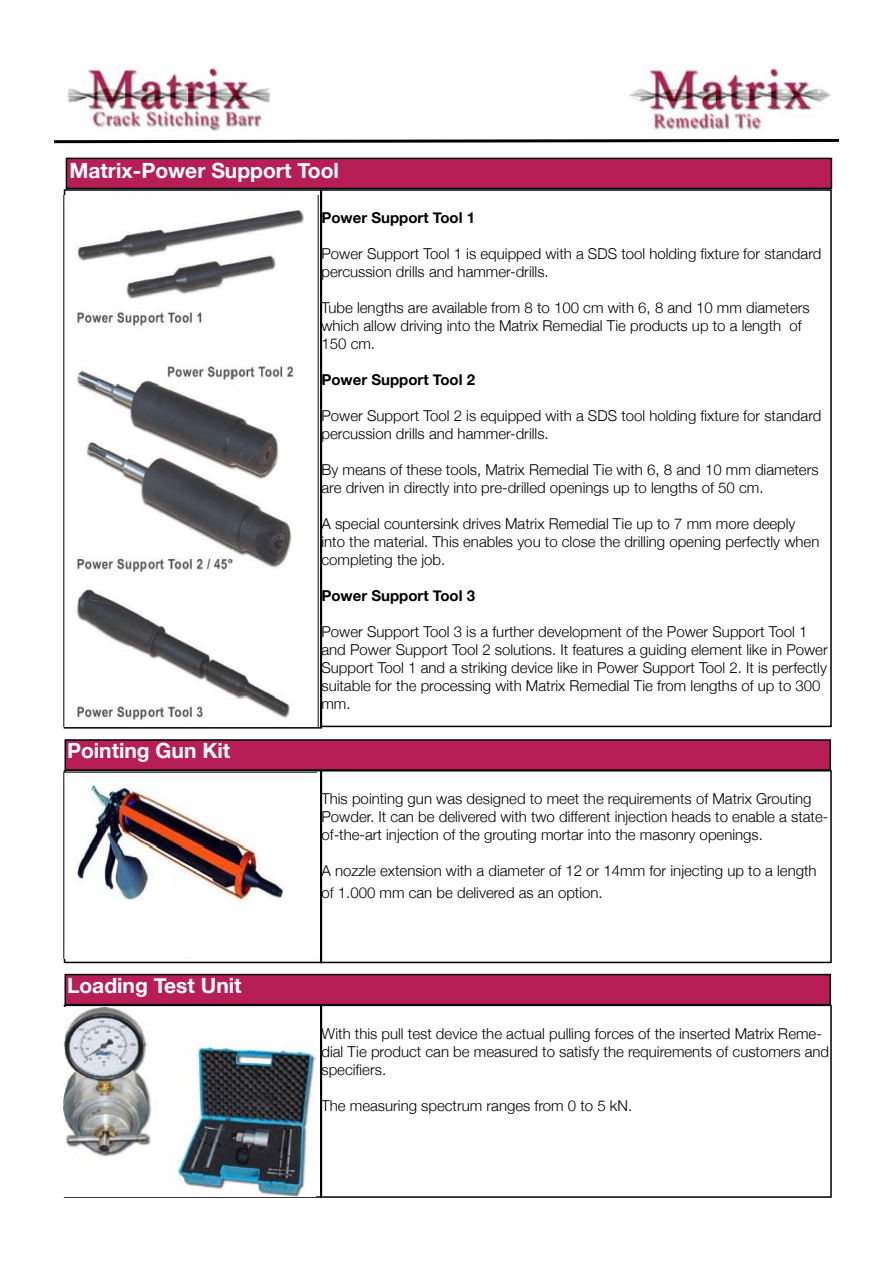
<style>
.page{position:relative;width:893px;height:1263px;background:#fff}
.page>*{position:absolute;margin:0;border:0;box-sizing:border-box;transform-origin:0 0}
.t1{font:700 21px "Helvetica Neue";color:#fff}
.t2{font:300 15px/18px "Helvetica Neue";color:#000}
.t3{font:700 15px "Helvetica Neue";color:#000}
</style>
<div class="page">
<svg style="left:54px;top:138px;width:785px;height:6px"></svg>
<img style="left:629px;top:65px;width:202px;height:65px">
<img style="left:67px;top:65px;width:204px;height:65px">
<div style="left:320px;top:189px;width:512px;height:538px;border:2px solid #000"></div>
<div style="left:66px;top:158px;width:765px;height:30px;background:#b71e56"></div>
<div style="left:66px;top:158px;width:766px;height:31px;border:2px solid #000"></div>
<img style="left:64px;top:196px;width:255px;height:530px">
<div style="left:65px;top:740px;width:765px;height:30px;background:#b71e56"></div>
<div style="left:65px;top:739px;width:766px;height:32px;border:2px solid #000"></div>
<div style="left:64px;top:770px;width:258px;height:193px;border:2px solid #000"></div>
<div style="left:320px;top:770px;width:512px;height:193px;border:2px solid #000"></div>
<img style="left:64px;top:773px;width:220px;height:185px">
<div style="left:65px;top:974px;width:765px;height:30px;background:#b71e56"></div>
<div style="left:65px;top:974px;width:766px;height:31px;border:2px solid #000"></div>
<div style="left:64px;top:1004px;width:258px;height:194px;border:2px solid #000"></div>
<div style="left:320px;top:1004px;width:512px;height:194px;border:2px solid #000"></div>
<img style="left:64px;top:1007px;width:252px;height:189px">
<h1 class="t1" style="left:69px;top:157px;width:271px">Matrix-Power Support Tool</h1>
<h1 class="t1" style="left:67px;top:738px;width:165px">Pointing Gun Kit</h1>
<h1 class="t1" style="left:67px;top:972px;width:176px">Loading Test Unit</h1>
<p class="t3" style="left:321px;top:209px;width:155px">Power Support Tool 1</p>
<p class="t2" style="left:321px;top:245px;width:501px">Power Support Tool 1 is equipped with a SDS tool holding fixture for standard percussion drills and hammer-drills.</p>
<p class="t2" style="left:321px;top:299px;width:490px">Tube lengths are available from 8 to 100 cm with 6, 8 and 10 mm diameters which allow driving into the Matrix Remedial Tie products up to a length of<br>150 cm.</p>
<p class="t3" style="left:321px;top:371px;width:155px">Power Support Tool 2</p>
<p class="t2" style="left:321px;top:407px;width:501px">Power Support Tool 2 is equipped with a SDS tool holding fixture for standard percussion drills and hammer-drills.</p>
<p class="t2" style="left:321px;top:461px;width:499px">By means of these tools, Matrix Remedial Tie with 6, 8 and 10 mm diameters are driven in directly into pre-drilled openings up to lengths of 50 cm.</p>
<p class="t2" style="left:321px;top:515px;width:499px">A special countersink drives Matrix Remedial Tie up to 7 mm more deeply into the material. This enables you to close the drilling opening perfectly when completing the job.</p>
<p class="t3" style="left:321px;top:587px;width:155px">Power Support Tool 3</p>
<p class="t2" style="left:321px;top:623px;width:508px">Power Support Tool 3 is a further development of the Power Support Tool 1 and Power Support Tool 2 solutions. It features a guiding element like in Power Support Tool 1 and a striking device like in Power Support Tool 2. It is perfectly suitable for the processing with Matrix Remedial Tie from lengths of up to 300 mm.</p>
<p class="t2" style="left:321px;top:789px;width:508px">This pointing gun was designed to meet the requirements of Matrix Grouting<br>Powder. It can be delivered with two different injection heads to enable a state&shy;of-the-art injection of the grouting mortar into the masonry openings.</p>
<p class="t2" style="left:321px;top:859px;width:497px;line-height:21.6px">A nozzle extension with a diameter of 12 or 14mm for injecting up to a length of 1.000 mm can be delivered as an option.</p>
<p class="t2" style="left:321px;top:1024px;width:509px">With this pull test device the actual pulling forces of the inserted Matrix Reme&shy;dial Tie product can be measured to satisfy the requirements of customers and specifiers.</p>
<p class="t2" style="left:321px;top:1096px;width:312px">The measuring spectrum ranges from 0 to 5 kN.</p>
</div>
